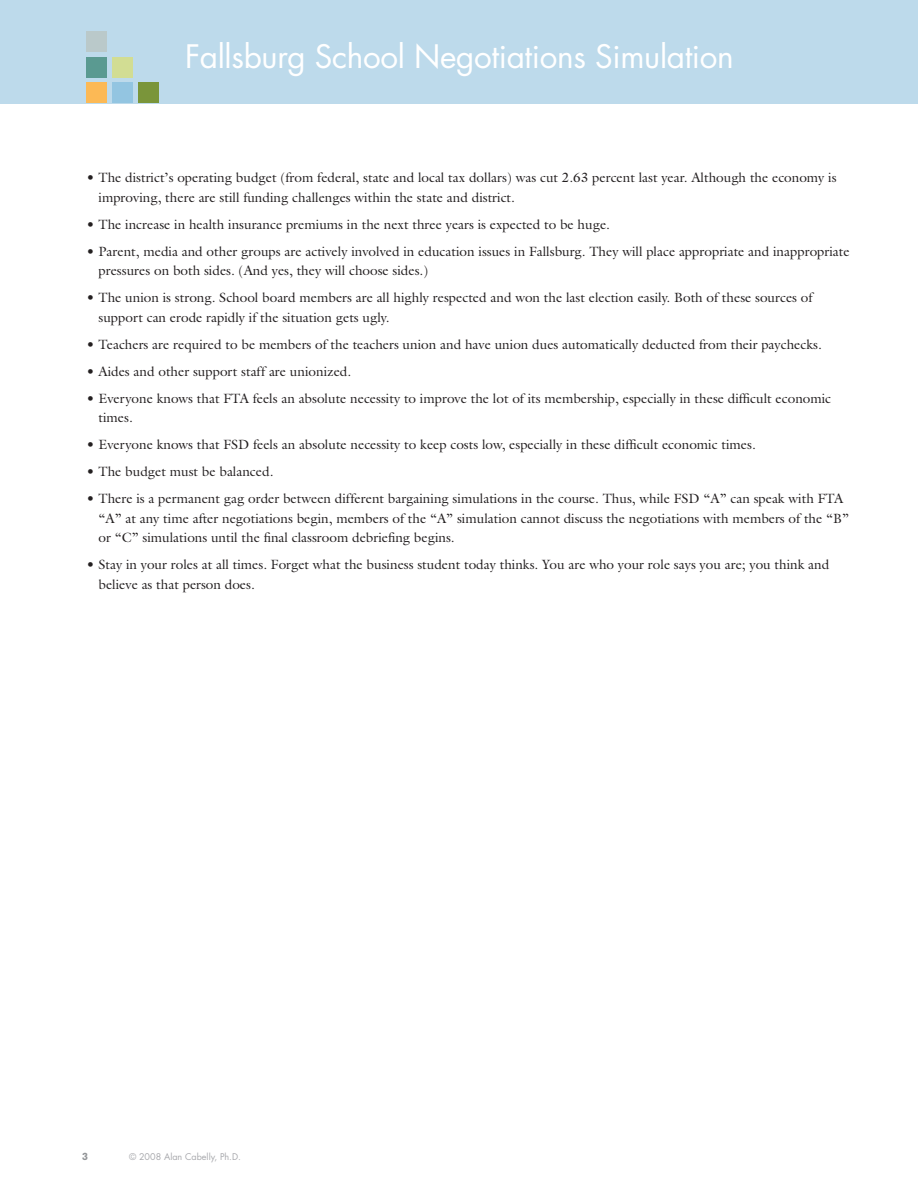
<style>
.page{position:relative;width:918px;height:1188px;background:#fff}
.page>*{position:absolute;margin:0;border:0;box-sizing:border-box;transform-origin:0 0}
.t1{font:31.5px "Futura";letter-spacing:-.01em;color:#fff}
.Body_ITC_Galliard_9{font:13.5px/19.5px "Galliard";color:#231f20}
.t2{font:700 10.5px "Akzidenz Grotesk BE";color:#939598}
.t3{font:9px "Futura";color:#a8a9ad}
</style>
<div class="page">
<div style="left:1px;top:0;width:917px;height:103px;background:#bddaeb"></div>
<div style="left:86px;top:32px;width:21px;height:20px;background:#bac9ca"></div>
<div style="left:138px;top:82px;width:20px;height:21px;background:#7a953a"></div>
<div style="left:86px;top:57px;width:21px;height:20px;background:#5a9a91"></div>
<div style="left:112px;top:57px;width:21px;height:20px;background:#d2dd93"></div>
<div style="left:86px;top:82px;width:21px;height:21px;background:#fcb955"></div>
<div style="left:112px;top:82px;width:21px;height:21px;background:#93c5e1"></div>
<h1 class="t1" style="left:185px;top:37px;width:550px">Fallsburg School Negotiations Simulation</h1>
<p class="Body_ITC_Galliard_9" style="left:99px;top:168px;width:740px;text-indent:-12px">• The district’s operating budget (from federal, state and local tax dollars) was cut 2.63 percent last year. Although the economy is improving, there are still funding challenges within the state and district.</p>
<p class="Body_ITC_Galliard_9" style="left:87px;top:214px;width:525px">• The increase in health insurance premiums in the next three years is expected to be huge.</p>
<p class="Body_ITC_Galliard_9" style="left:99px;top:241px;width:753px;text-indent:-12px">• Parent, media and other groups are actively involved in education issues in Fallsburg. They will place appropriate and inappropriate pressures on both sides. (And yes, they will choose sides.)</p>
<p class="Body_ITC_Galliard_9" style="left:99px;top:288px;width:716px;text-indent:-12px">• The union is strong. School board members are all highly respected and won the last election easily. Both of these sources of support can erode rapidly if the situation gets ugly.</p>
<p class="Body_ITC_Galliard_9" style="left:87px;top:334px;width:737px">• Teachers are required to be members of the teachers union and have union dues automatically deducted from their paychecks.</p>
<p class="Body_ITC_Galliard_9" style="left:87px;top:361px;width:266px">• Aides and other support staff are unionized.</p>
<p class="Body_ITC_Galliard_9" style="left:99px;top:388px;width:734px;text-indent:-12px">• Everyone knows that FTA feels an absolute necessity to improve the lot of its membership, especially in these difficult economic times.</p>
<p class="Body_ITC_Galliard_9" style="left:87px;top:435px;width:671px">• Everyone knows that FSD feels an absolute necessity to keep costs low, especially in these difficult economic times.</p>
<p class="Body_ITC_Galliard_9" style="left:87px;top:462px;width:188px">• The budget must be balanced.</p>
<p class="Body_ITC_Galliard_9" style="left:99px;top:489px;width:752px;text-indent:-12px">• There is a permanent gag order between different bargaining simulations in the course. Thus, while FSD “A” can speak with FTA “A” at any time after negotiations begin, members of the “A” simulation cannot discuss the negotiations with members of the “B” or “C” simulations until the final classroom debriefing begins.</p>
<p class="Body_ITC_Galliard_9" style="left:99px;top:555px;width:732px;text-indent:-12px">• Stay in your roles at all times. Forget what the business student today thinks. You are who your role says you are; you think and believe as that person does.</p>
<p class="t2" style="left:82px;top:1150px;width:7px">3</p>
<p class="t3" style="left:129px;top:1151px;width:113px">© 2008 Alan Cabelly, Ph.D.</p>
</div>
